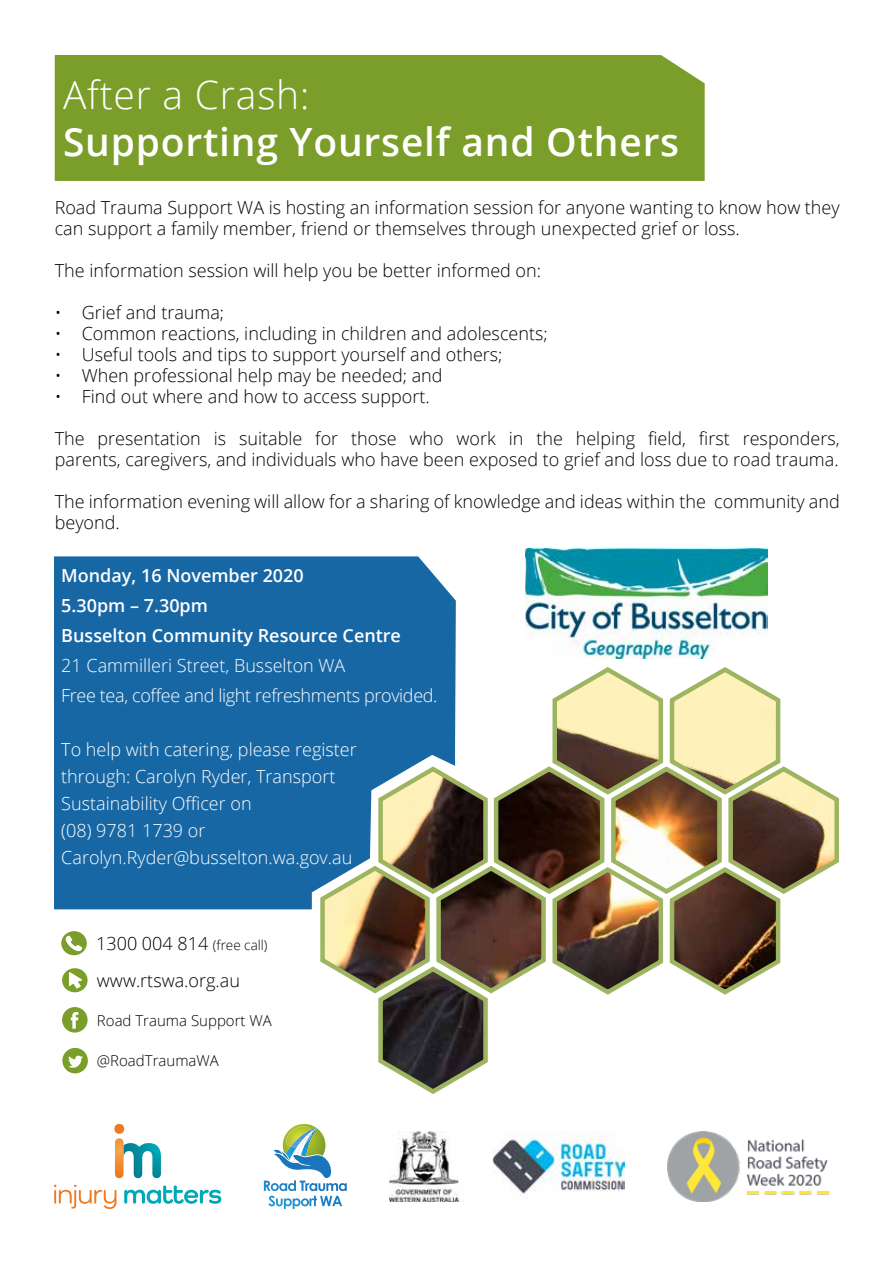
<style>
.page{position:relative;width:893px;height:1263px;background:#fff}
.page>*{position:absolute;margin:0;border:0;box-sizing:border-box;transform-origin:0 0}
.t1{font:600 39px "Open Sans";letter-spacing:.02em;color:#fff}
.t2{font:300 39px "Open Sans";letter-spacing:.02em;color:#fff}
.t3{font:300 18px/21px "Open Sans";color:#000}
.t4{font:300 18px/27px "Open Sans";color:#fff}
.t5{font:300 18px/30px "Open Sans";letter-spacing:-.02em;color:#fff}
.t6{font:600 18px/30px "Open Sans";color:#fff}
.t7{font:300 15px "Open Sans";color:#000}
.s1{font-size:13.5px}
</style>
<div class="page">
<div style="left:54px;top:556px;width:402px;height:353px;background:#1867a5"></div>
<div style="left:55px;top:55px;width:650px;height:126px;background:#7b9d29"></div>
<svg style="left:318px;top:664px;width:521px;height:430px"></svg>
<svg style="left:61px;top:931px;width:26px;height:24px"></svg>
<svg style="left:62px;top:968px;width:26px;height:24px"></svg>
<svg style="left:62px;top:1007px;width:26px;height:25px"></svg>
<svg style="left:62px;top:1048px;width:26px;height:25px"></svg>
<img style="left:526px;top:549px;width:242px;height:110px">
<img style="left:667px;top:1131px;width:163px;height:71px">
<img style="left:389px;top:1131px;width:236px;height:71px">
<svg style="left:54px;top:1185px;width:62px;height:24px"></svg>
<svg style="left:124px;top:1185px;width:97px;height:19px"></svg>
<svg style="left:114px;top:1124px;width:10px;height:10px"></svg>
<svg style="left:115px;top:1138px;width:9px;height:40px"></svg>
<svg style="left:124px;top:1143px;width:37px;height:35px"></svg>
<svg style="left:264px;top:1124px;width:83px;height:85px"></svg>
<h1 class="t2" style="left:63px;top:68px;width:248px">After a Crash:</h1>
<h1 class="t1" style="left:63px;top:115px;width:618px">Supporting Yourself and Others</h1>
<p class="t3" style="left:55px;top:197px;width:786px">Road Trauma Support WA is hosting an information session for anyone wanting to know how they can support a family member, friend or themselves through unexpected grief or loss.</p>
<p class="t3" style="left:55px;top:260px;width:488px">The information session will help you be better informed on:</p>
<p class="t3" style="left:55px;top:302px;width:171px">• Grief and trauma;</p>
<p class="t3" style="left:55px;top:323px;width:494px">• Common reactions, including in children and adolescents;</p>
<p class="t3" style="left:55px;top:344px;width:449px">• Useful tools and tips to support yourself and others;</p>
<p class="t3" style="left:55px;top:365px;width:389px">• When professional help may be needed; and</p>
<p class="t3" style="left:55px;top:386px;width:377px">• Find out where and how to access support.</p>
<p class="t3" style="left:55px;top:428px;width:786px">The presentation is suitable for those who work in the helping field, first responders, parents, caregivers, and individuals who have been exposed to grief and loss due to road trauma.</p>
<p class="t3" style="left:55px;top:491px;width:786px">The information evening will allow for a sharing of knowledge and ideas within the community and beyond.</p>
<p class="t6" style="left:61px;top:560px;width:341px">Monday, 16 November 2020<br>5.30pm – 7.30pm<br>Busselton Community Resource Centre</p>
<p class="t5" style="left:61px;top:650px;width:378px">21 Cammilleri Street, Busselton WA<br>Free tea, coffee and light refreshments provided.</p>
<p class="t4" style="left:61px;top:736px;width:297px">To help with catering, please register through: Carolyn Ryder, Transport<br>Sustainability Officer on<br>(08) 9781 1739 or<br>Carolyn.Ryder@busselton.wa.gov.au</p>
<p class="t3" style="left:96px;top:924px;width:173px;line-height:37px">1300 004 814 <span class="s1">(free call) </span>www.rtswa.org.au</p>
<p class="t7" style="left:97px;top:1010px;width:176px">Road Trauma Support WA</p>
<p class="t7" style="left:97px;top:1051px;width:123px">@RoadTraumaWA</p>
</div>
